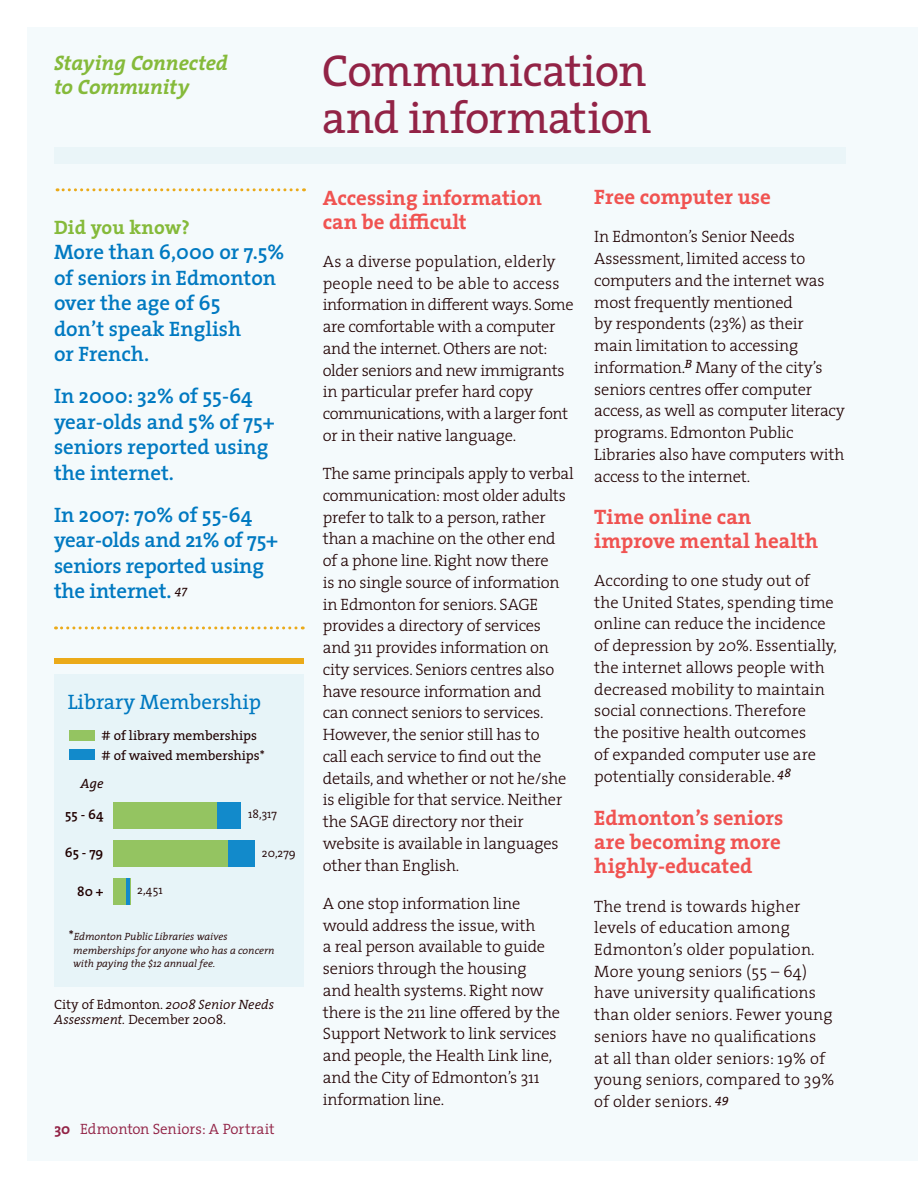
<style>
.page{position:relative;width:918px;height:1188px;background:#fff}
.page>*{position:absolute;margin:0;border:0;box-sizing:border-box;transform-origin:0 0}
.t1{font:45px/46.5px "The Serif";letter-spacing:-.02em;color:#922346}
.t2{font:600 21px/25.5px "The Serif";color:#0079c1}
.t3{font:700 21px/24px "The Serif";color:#f05351}
.t4{font:italic 700 21px/24px "The Serif";letter-spacing:-.02em;color:#85ba3a}
.t5{font:21px "The Serif";color:#0079c1}
.t6{font:700 19.5px "The Serif";letter-spacing:.01em;color:#85ba3a}
.t7{font:300 16.5px/21.8px "The Serif";letter-spacing:-.01em;color:#200000}
.t8{font:300 16.5px/21.8px "The Serif";letter-spacing:.01em;color:#200000}
.t9{font:300 15px "The Serif";letter-spacing:-.01em;color:#922346}
.t10{font:300 13.5px/15px "The Serif";color:#200000}
.t11{font:13.5px/19.5px "The Serif";color:#200000}
.t12{font:600 13.5px "The Serif";color:#200000}
.t13{font:italic 13.5px "The Serif";color:#200000}
.t14{font:300 12px "The Serif";color:#200000}
.t15{font:italic 300 10.5px/13.5px "The Serif";color:#200000}
.s1{font-weight:400;font-style:normal;font-size:13.5px}
.s2{font-style:italic}
.s3{font-weight:700}
</style>
<div class="page">
<div style="left:27px;top:27px;width:891px;height:1134px;background:#f4fafc"></div>
<svg style="left:57px;top:188px;width:248px;height:3px"></svg>
<svg style="left:56px;top:626px;width:247px;height:3px"></svg>
<div style="left:54px;top:674px;width:250px;height:313px;background:#e7f4f8"></div>
<div style="left:54px;top:658px;width:250px;height:5px;background:#ebaa19"></div>
<div style="left:113px;top:802px;width:128px;height:27px;background:#94c461"></div>
<div style="left:113px;top:840px;width:142px;height:27px;background:#94c461"></div>
<div style="left:113px;top:878px;width:17px;height:27px;background:#94c461"></div>
<hr style="left:127px;top:878px;width:3px;height:27px;background:#128acb">
<div style="left:69px;top:730px;width:25px;height:11px;background:#94c461"></div>
<div style="left:69px;top:750px;width:25px;height:10px;background:#128acb"></div>
<div style="left:54px;top:148px;width:791px;height:16px;background:#eaf5f8"></div>
<div style="left:217px;top:802px;width:24px;height:27px;background:#128acb"></div>
<div style="left:228px;top:840px;width:27px;height:27px;background:#128acb"></div>
<p class="t4" style="left:54px;top:50px;width:175px">Staying Connected to Community</p>
<p class="t6" style="left:54px;top:211px;width:137px">Did you know?</p>
<p class="t2" style="left:54px;top:239px;width:232px">More than 6,000 or 7.5% of seniors in Edmonton over the age of 65<br>don’t speak English<br>or French.</p>
<p class="t2" style="left:54px;top:383px;width:222px">In 2000: 32% of 55-64 year-olds and 5% of 75+ seniors reported using the internet.</p>
<p class="t2" style="left:54px;top:501px;width:226px">In 2007: 70% of 55-64 year-olds and 21% of 75+ seniors reported using the internet. <sup>47</sup></p>
<p class="t5" style="left:68px;top:685px;width:195px">Library Membership</p>
<p class="t11" style="left:102px;top:725px;width:165px"># of library memberships # of waived memberships*</p>
<p class="t13" style="left:81px;top:772px;width:24px">Age</p>
<p class="t12" style="left:65px;top:803px;width:40px">55 - 64</p>
<p class="t12" style="left:65px;top:841px;width:40px">65 - 79</p>
<p class="t12" style="left:77px;top:880px;width:28px">80 +</p>
<p class="t14" style="left:248px;top:804px;width:30px">18,317</p>
<p class="t14" style="left:262px;top:843px;width:36px">20,279</p>
<p class="t14" style="left:137px;top:880px;width:27px">2,451</p>
<p class="t15" style="left:73px;top:929px;width:203px;text-indent:-5px"><span class="s1">*</span>Edmonton Public Libraries waives memberships for anyone who has a concern with paying the $12 annual fee.</p>
<p class="t10" style="left:54px;top:996px;width:221px">City of Edmonton. <span class="s2">2008 Senior Needs<br>Assessment.</span> December 2008.</p>
<p class="t9" style="left:54px;top:1117px;width:222px"><span class="s3">30</span> Edmonton Seniors: A Portrait</p>
<h1 class="t1" style="left:322px;top:46px;width:331px">Communication and information</h1>
<p class="t3" style="left:323px;top:185px;width:221px">Accessing information can be difficult</p>
<p class="t7" style="left:323px;top:250px;width:252px">As a diverse population, elderly people need to be able to access information in different ways. Some are comfortable with a computer and the internet. Others are not: older seniors and new immigrants in particular prefer hard copy communications, with a larger font or in their native language.</p>
<p class="t7" style="left:323px;top:462px;width:252px">The same principals apply to verbal communication: most older adults prefer to talk to a person, rather than a machine on the other end of a phone line. Right now there<br>is no single source of information in Edmonton for seniors. SAGE provides a directory of services<br>and 311 provides information on city services. Seniors centres also have resource information and<br>can connect seniors to services.<br>However, the senior still has to<br>call each service to find out the details, and whether or not he/she is eligible for that service. Neither the SAGE directory nor their website is available in languages other than English.</p>
<p class="t7" style="left:323px;top:892px;width:239px">A one stop information line would address the issue, with<br>a real person available to guide seniors through the housing<br>and health systems. Right now there is the 211 line offered by the<br>Support Network to link services and people, the Health Link line, and the City of Edmonton’s 311 information line.</p>
<p class="t3" style="left:594px;top:184px;width:178px">Free computer use</p>
<p class="t7" style="left:594px;top:225px;width:252px">In Edmonton’s Senior Needs<br>Assessment, limited access to computers and the internet was most frequently mentioned<br>by respondents (23%) as their main limitation to accessing information.<sup>B</sup> Many of the city’s seniors centres offer computer access, as well as computer literacy programs. Edmonton Public<br>Libraries also have computers with access to the internet.</p>
<p class="t3" style="left:594px;top:504px;width:225px">Time online can improve mental health</p>
<p class="t7" style="left:594px;top:569px;width:244px">According to one study out of the United States, spending time online can reduce the incidence of depression by 20%. Essentially, the internet allows people with decreased mobility to maintain social connections. Therefore<br>the positive health outcomes<br>of expanded computer use are potentially considerable. <sup>48</sup></p>
<p class="t3" style="left:594px;top:806px;width:191px;text-align:justify">Edmonton’s seniors are becoming more highly-educated</p>
<p class="t8" style="left:594px;top:895px;width:242px">The trend is towards higher levels of education among<br>Edmonton’s older population.<br>More young seniors (55 – 64) have university qualifications than older seniors. Fewer young seniors have no qualifications at all than older seniors: 19% of young seniors, compared to 39% of older seniors. <sup>49</sup></p>
</div>
